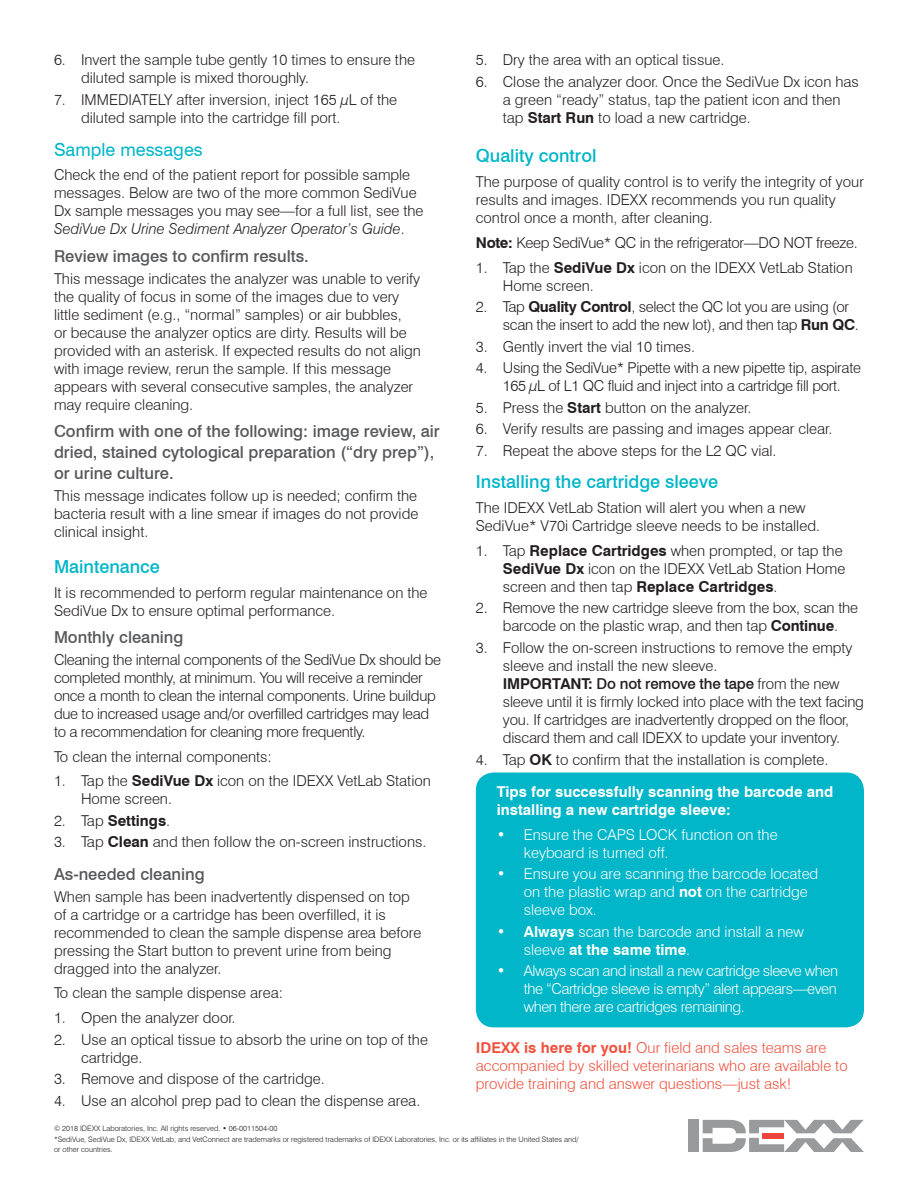
<style>
.page{position:relative;width:918px;height:1188px;background:#fff}
.page>*{position:absolute;margin:0;border:0;box-sizing:border-box;transform-origin:0 0}
.t1{font:500 18px "Swiss 721 BT";color:#00b6c8}
.t2{font:18px "Swiss 721 BT";color:#00b6c8}
.t3{font:500 16.5px/21px "Swiss 721 BT";color:#57585a}
.t4{font:300 15px/18px "Swiss 721 BT";color:#231f20}
.t5{font:300 15px/18px "Swiss 721 BT";letter-spacing:-.02em;color:#231f20}
.t6{font:300 15px/18px "Swiss 721 BT";color:#fff}
.t7{font:300 15px/18px "Swiss 721 BT";color:#f0523e}
.t8{font:700 15px/18px "Swiss 721 BT";color:#fff}
.t9{font:700 15px "Swiss 721 BT";color:#231f20}
.t10{font:300 7.5px/10.5px "Swiss 721 BT";color:#231f20}
.s1{font-style:italic}
.s2{font-weight:700}
.s3{font-weight:300}
.s4{font-weight:500}
</style>
<div class="page">
<div style="left:688px;top:1120px;width:11px;height:32px;background:#989a9b"></div>
<svg style="left:703px;top:1120px;width:161px;height:32px"></svg>
<div style="left:476px;top:772px;width:388px;height:255px;background:#00b6c8;border-radius:18px"></div>
<p class="t4" style="left:81px;top:51px;width:336px;text-indent:-27px">6. Invert the sample tube gently 10 times to ensure the diluted sample is mixed thoroughly.</p>
<p class="t4" style="left:81px;top:90px;width:318px;text-indent:-27px">7. IMMEDIATELY after inversion, inject 165 µL of the diluted sample into the cartridge fill port.</p>
<p class="t2" style="left:54px;top:138px;width:150px">Sample messages</p>
<p class="t4" style="left:54px;top:166px;width:371px">Check the end of the patient report for possible sample messages. Below are two of the more common SediVue Dx sample messages you may see—for a full list, see the <span class="s1">SediVue Dx Urine Sediment Analyzer Operator’s Guide</span>.</p>
<p class="t3" style="left:54px;top:246px;width:256px">Review images to confirm results.</p>
<p class="t4" style="left:54px;top:269px;width:368px">This message indicates the analyzer was unable to verify the quality of focus in some of the images due to very little sediment (e.g., “normal” samples) or air bubbles,<br>or because the analyzer optics are dirty. Results will be provided with an asterisk. If expected results do not align with image review, rerun the sample. If this message appears with several consecutive samples, the analyzer may require cleaning.</p>
<p class="t3" style="left:54px;top:421px;width:387px">Confirm with one of the following: image review, air dried, stained cytological preparation (“dry prep”), or urine culture.</p>
<p class="t4" style="left:54px;top:486px;width:366px;text-align:justify">This message indicates follow up is needed; confirm the bacteria result with a line smear if images do not provide clinical insight.</p>
<p class="t1" style="left:54px;top:556px;width:107px">Maintenance</p>
<p class="t4" style="left:54px;top:583px;width:375px">It is recommended to perform regular maintenance on the<br>SediVue Dx to ensure optimal performance.</p>
<p class="t3" style="left:54px;top:627px;width:131px">Monthly cleaning</p>
<p class="t5" style="left:54px;top:650px;width:389px">Cleaning the internal components of the SediVue Dx should be completed monthly, at minimum. You will receive a reminder once a month to clean the internal components. Urine buildup due to increased usage and/or overfilled cartridges may lead to a recommendation for cleaning more frequently.</p>
<p class="t4" style="left:54px;top:747px;width:219px">To clean the internal components:</p>
<p class="t4" style="left:81px;top:772px;width:351px;text-indent:-27px">1. Tap the <span class="s2">SediVue Dx</span> icon on the IDEXX VetLab Station<br>Home screen.</p>
<p class="t9" style="left:54px;top:812px;width:118px"><span class="s3">2. Tap</span> Settings<span class="s3">.</span></p>
<p class="t4" style="left:54px;top:833px;width:374px">3. Tap <span class="s2">Clean</span> and then follow the on-screen instructions.</p>
<p class="t3" style="left:54px;top:864px;width:152px">As-needed cleaning</p>
<p class="t4" style="left:54px;top:887px;width:369px">When sample has been inadvertently dispensed on top of a cartridge or a cartridge has been overfilled, it is recommended to clean the sample dispense area before pressing the Start button to prevent urine from being dragged into the analyzer.</p>
<p class="t4" style="left:54px;top:984px;width:231px">To clean the sample dispense area:</p>
<p class="t4" style="left:54px;top:1009px;width:183px">1. Open the analyzer door.</p>
<p class="t4" style="left:81px;top:1030px;width:349px;text-indent:-27px">2. Use an optical tissue to absorb the urine on top of the cartridge.</p>
<p class="t4" style="left:54px;top:1070px;width:272px">3. Remove and dispose of the cartridge.</p>
<p class="t4" style="left:54px;top:1091px;width:368px">4. Use an alcohol prep pad to clean the dispense area.</p>
<p class="t10" style="left:54px;top:1123px;width:526px">© 2018 IDEXX Laboratories, Inc. All rights reserved. • 06-0011504-00<br>*SediVue, SediVue Dx, IDEXX VetLab, and VetConnect are trademarks or registered trademarks of IDEXX Laboratories, Inc. or its affiliates in the United States and/ or other countries.</p>
<p class="t4" style="left:476px;top:51px;width:250px">5. Dry the area with an optical tissue.</p>
<p class="t4" style="left:503px;top:72px;width:358px;text-indent:-27px">6. Close the analyzer door. Once the SediVue Dx icon has a green “ready” status, tap the patient icon and then tap <span class="s2">Start Run</span> to load a new cartridge.</p>
<p class="t1" style="left:476px;top:145px;width:122px">Quality control</p>
<p class="t4" style="left:476px;top:173px;width:390px">The purpose of quality control is to verify the integrity of your results and images. IDEXX recommends you run quality control once a month, after cleaning.</p>
<p class="t5" style="left:476px;top:233px;width:383px"><span class="s2">Note:</span> Keep SediVue* QC in the refrigerator—DO NOT freeze.</p>
<p class="t4" style="left:503px;top:258px;width:351px;text-indent:-27px">1. Tap the <span class="s2">SediVue Dx</span> icon on the IDEXX VetLab Station<br>Home screen.</p>
<p class="t5" style="left:503px;top:298px;width:358px;text-indent:-27px">2. Tap <span class="s2">Quality Control</span>, select the QC lot you are using (or scan the insert to add the new lot), and then tap <span class="s2">Run QC</span>.</p>
<p class="t4" style="left:476px;top:337px;width:221px">3. Gently invert the vial 10 times.</p>
<p class="t5" style="left:476px;top:359px;width:387px;text-align:center">4. Using the SediVue* Pipette with a new pipette tip, aspirate<br>165 µL of L1 QC fluid and inject into a cartridge fill port.</p>
<p class="t4" style="left:476px;top:398px;width:277px">5. Press the <span class="s2">Start</span> button on the analyzer.</p>
<p class="t4" style="left:476px;top:420px;width:358px">6. Verify results are passing and images appear clear.</p>
<p class="t4" style="left:476px;top:441px;width:302px">7. Repeat the above steps for the L2 QC vial.</p>
<p class="t1" style="left:476px;top:471px;width:244px">Installing the cartridge sleeve</p>
<p class="t4" style="left:476px;top:499px;width:346px">The IDEXX VetLab Station will alert you when a new<br>SediVue* V70i Cartridge sleeve needs to be installed.</p>
<p class="t4" style="left:503px;top:542px;width:344px;text-indent:-27px">1. Tap <span class="s2">Replace Cartridges</span> when prompted, or tap the<br><span class="s2">SediVue Dx</span> icon on the IDEXX VetLab Station Home screen and then tap <span class="s2">Replace Cartridges</span>.</p>
<p class="t4" style="left:476px;top:599px;width:384px;text-align:center">2. Remove the new cartridge sleeve from the box, scan the barcode on the plastic wrap, and then tap <span class="s2">Continue</span>.</p>
<p class="t4" style="left:503px;top:639px;width:363px;text-indent:-27px">3. Follow the on-screen instructions to remove the empty sleeve and install the new sleeve.<br><span class="s2">IMPORTANT:</span> <span class="s4">Do not remove the tape</span> from the new sleeve until it is firmly locked into place with the text facing you. If cartridges are inadvertently dropped on the floor, discard them and call IDEXX to update your inventory.</p>
<p class="t4" style="left:476px;top:750px;width:354px">4. Tap <span class="s2">OK</span> to confirm that the installation is complete.</p>
<p class="t8" style="left:497px;top:782px;width:338px">Tips for successfully scanning the barcode and installing a new cartridge sleeve:</p>
<p class="t6" style="left:524px;top:825px;width:255px;text-indent:-27px">• Ensure the CAPS LOCK function on the keyboard is turned off.</p>
<p class="t6" style="left:524px;top:865px;width:296px;text-indent:-27px">• Ensure you are scanning the barcode located on the plastic wrap and <span class="s2">not</span> on the cartridge sleeve box.</p>
<p class="t6" style="left:524px;top:922px;width:282px;text-indent:-27px"><span class="s2">• Always</span> scan the barcode and install a new sleeve <span class="s2">at the same time</span>.</p>
<p class="t6" style="left:524px;top:962px;width:316px;text-align:justify;text-indent:-27px">• Always scan and install a new cartridge sleeve when the “Cartridge sleeve is empty” alert appears—even when there are cartridges remaining.</p>
<p class="t7" style="left:476px;top:1038px;width:373px"><span class="s2">IDEXX is here for you!</span> Our field and sales teams are accompanied by skilled veterinarians who are available to provide training and answer questions—just ask!</p>
</div>
